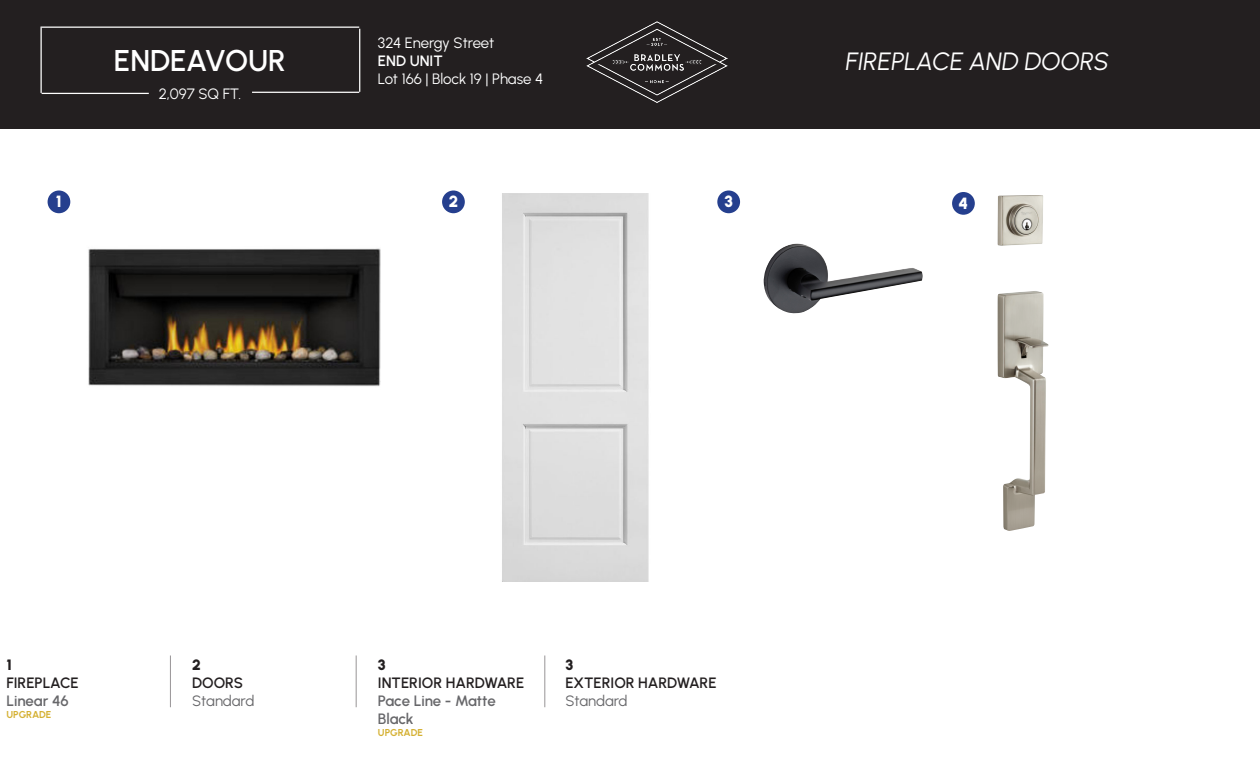
<style>
.page{position:relative;width:1260px;height:765px;background:#fff}
.page>*{position:absolute;margin:0;border:0;box-sizing:border-box;transform-origin:0 0}
.t1{font:600 30px "Urbanist";letter-spacing:-.01em;color:#fff}
.t2{font:italic 25px "Urbanist";color:#fff}
.t3{font:900 16.25px "Urbanist";color:#fff}
.t4{font:15px "Urbanist";letter-spacing:-.005em;color:#fff}
.t5{font:600 15px "Urbanist";color:#231f20}
.t6{font:600 15px/18px "Urbanist";letter-spacing:-.01em;color:#67676a}
.t7{font:15px "Urbanist";letter-spacing:-.005em;color:#67676a}
.t8{font:600 15px "Urbanist";color:#fff}
.t9{font:900 15px "Urbanist";color:#231f20}
.t10{font:700 10px "Urbanist";letter-spacing:-.01em;color:#d5b134}
</style>
<div class="page">
<div style="left:0;top:0;width:1260px;height:129px;background:#231f20"></div>
<hr style="left:42px;top:93px;width:107px;height:1px;background:#fff">
<hr style="left:41px;top:28px;width:1px;height:65px;background:#fff">
<hr style="left:41px;top:27px;width:318px;height:1px;background:#fff">
<hr style="left:359px;top:29px;width:1px;height:63px;background:#fff">
<hr style="left:252px;top:92px;width:107px;height:1px;background:#fff">
<hr style="left:170px;top:656px;width:1px;height:51px;background:#2d272a">
<hr style="left:356px;top:656px;width:1px;height:51px;background:#2d272a">
<img style="left:587px;top:22px;width:140px;height:80px">
<div style="left:48px;top:191px;width:22px;height:22px;background:#253f8e;border-radius:50%"></div>
<div style="left:442px;top:191px;width:23px;height:22px;background:#253f8e;border-radius:50%"></div>
<img style="left:88px;top:248px;width:293px;height:139px">
<div style="left:717px;top:191px;width:23px;height:22px;background:#253f8e;border-radius:50%"></div>
<img style="left:502px;top:194px;width:147px;height:387px">
<img style="left:764px;top:243px;width:159px;height:71px">
<hr style="left:545px;top:656px;width:1px;height:51px;background:#2d272a">
<div style="left:952px;top:192px;width:23px;height:23px;background:#253f8e;border-radius:50%"></div>
<img style="left:997px;top:195px;width:52px;height:336px">
<p class="t1" style="left:114px;top:41px;width:173px">ENDEAVOUR</p>
<p class="t4" style="left:159px;top:84px;width:84px">2,097 SQ FT.</p>
<p class="t4" style="left:378px;top:33px;width:118px">324 Energy Street</p>
<p class="t8" style="left:378px;top:51px;width:66px">END UNIT</p>
<p class="t4" style="left:378px;top:69px;width:167px">Lot 166 | Block 19 | Phase 4</p>
<p class="t2" style="left:846px;top:45px;width:265px">FIREPLACE AND DOORS</p>
<p class="t3" style="left:56px;top:190px;width:7px">1</p>
<p class="t3" style="left:449px;top:190px;width:11px">2</p>
<p class="t3" style="left:724px;top:190px;width:10px">3</p>
<p class="t3" style="left:959px;top:192px;width:11px">4</p>
<p class="t9" style="left:6px;top:654px;width:7px">1</p>
<p class="t5" style="left:6px;top:672px;width:74px">FIREPLACE</p>
<p class="t6" style="left:6px;top:691px;width:64px">Linear 46</p>
<p class="t10" style="left:6px;top:707px;width:46px">UPGRADE</p>
<p class="t9" style="left:192px;top:654px;width:10px">2</p>
<p class="t5" style="left:192px;top:672px;width:52px">DOORS</p>
<p class="t7" style="left:192px;top:691px;width:64px">Standard</p>
<p class="t9" style="left:378px;top:654px;width:9px">3</p>
<p class="t5" style="left:378px;top:672px;width:148px">INTERIOR HARDWARE</p>
<p class="t6" style="left:378px;top:691px;width:119px">Pace Line - Matte<br>Black</p>
<p class="t10" style="left:378px;top:725px;width:46px">UPGRADE</p>
<p class="t9" style="left:565px;top:654px;width:9px">3</p>
<p class="t5" style="left:565px;top:672px;width:153px">EXTERIOR HARDWARE</p>
<p class="t7" style="left:565px;top:691px;width:64px">Standard</p>
</div>
